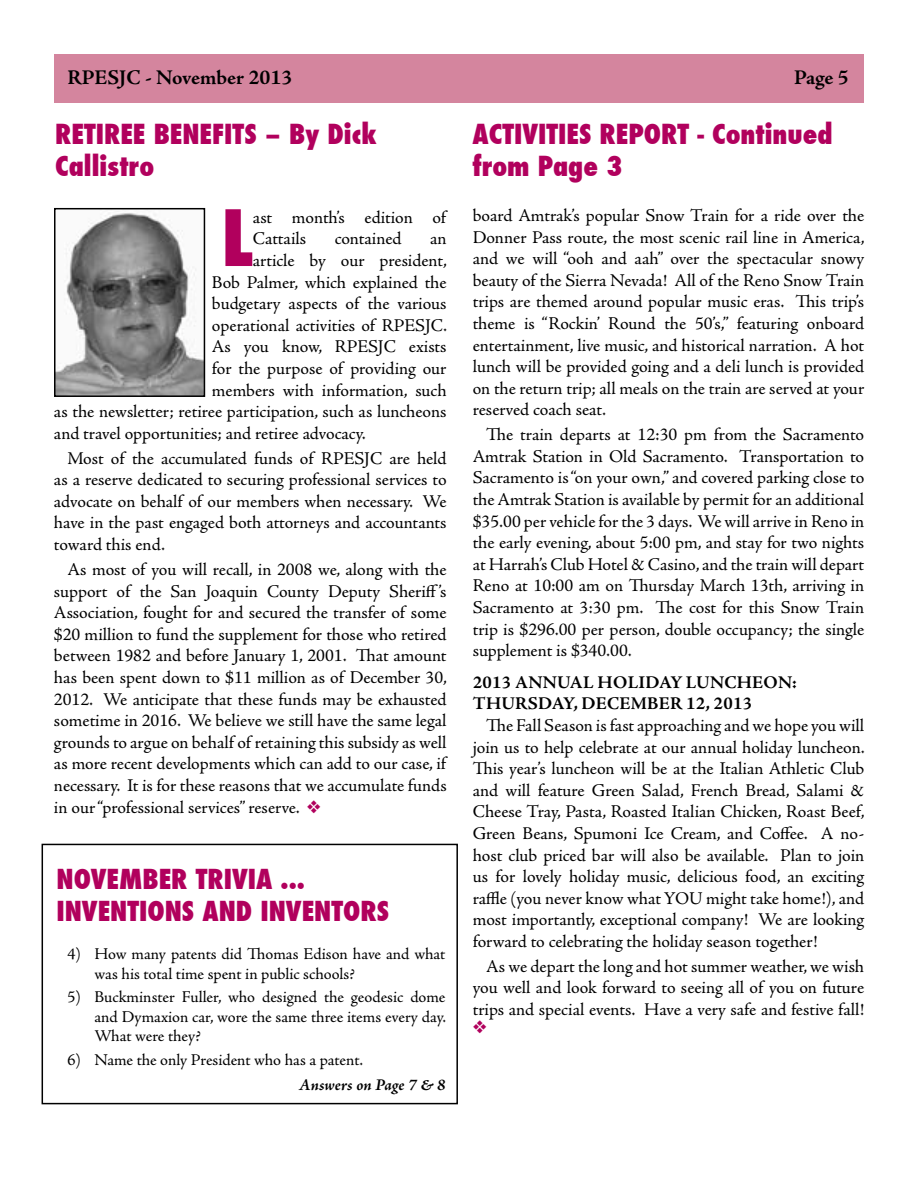
<style>
.page{position:relative;width:918px;height:1188px;background:#fff}
.page>*{position:absolute;margin:0;border:0;box-sizing:border-box;transform-origin:0 0}
.t1{font:800 condensed 75.3px "Futura";color:#b1005d}
.t2{font:800 condensed 27px/32.4px "Futura";color:#b1005d}
.t3{font:800 condensed 26.85px/32.2px "Futura";color:#b1005d}
.t4{font:700 21px "Adobe Jenson Pro";letter-spacing:-.005em;color:#000}
.t5{font:18px/21.6px "Adobe Jenson Pro";letter-spacing:-.005em;color:#000;text-align:justify}
.t6{font:700 18px/21.6px "Adobe Jenson Pro";letter-spacing:.015em;color:#000}
.t7{font:16.5px/19.8px "Adobe Jenson Pro";letter-spacing:-.005em;color:#000}
.t8{font:italic 700 16.5px "Adobe Jenson Pro";letter-spacing:-.005em;color:#000}
.s1{color:#b1005d}
</style>
<div class="page">
<div style="left:54px;top:54px;width:810px;height:48px;background:#d4859e"></div>
<img style="left:57px;top:211px;width:145px;height:183px">
<div style="left:54px;top:208px;width:151px;height:189px;border:2px solid #000"></div>
<div style="left:42px;top:844px;width:416px;height:260px;border:2px solid #000"></div>
<p class="t4" style="left:68px;top:66px;width:227px">RPESJC - November 2013</p>
<p class="t4" style="left:794px;top:66px;width:56px">Page 5</p>
<h2 class="t2" style="left:55px;top:118px;width:323px">RETIREE BENEFITS – By Dick<br>Callistro</h2>
<h1 class="t1" style="left:221px;top:187px;width:33px">L</h1>
<p class="t5" style="left:253px;top:207px;width:195px">ast month’s edition of<br>Cattails</p>
<h2 class="t2" style="left:472px;top:118px;width:362px">ACTIVITIES REPORT - Continued from Page 3</h2>
<p class="t5" style="left:473px;top:205px;width:394px">board Amtrak’s popular Snow Train for a ride over the Donner Pass route, the most scenic rail line in America, and we will “ooh and aah” over the spectacular snowy beauty of the Sierra Nevada! All of the Reno Snow Train trips are themed around popular music eras. This trip’s theme is “Rockin’ Round the 50’s,” featuring onboard entertainment, live music, and historical narration. A hot lunch will be provided going and a deli lunch is provided on the return trip; all meals on the train are served at your reserved coach seat.</p>
<p class="t5" style="left:473px;top:424px;width:393px;text-indent:14px">The train departs at 12:30 pm from the Sacramento Amtrak Station in Old Sacramento. Transportation to Sacramento is “on your own,” and covered parking close to the Amtrak Station is available by permit for an additional $35.00 per vehicle for the 3 days. We will arrive in Reno in the early evening, about 5:00 pm, and stay for two nights at Harrah’s Club Hotel &amp; Casino, and the train will depart Reno at 10:00 am on Thursday March 13th, arriving in Sacramento at 3:30 pm. The cost for this Snow Train trip is $296.00 per person, double occupancy; the single supplement is $340.00.</p>
<p class="t6" style="left:473px;top:672px;width:325px">2013 ANNUAL HOLIDAY LUNCHEON:<br>THURSDAY, DECEMBER 12, 2013</p>
<p class="t5" style="left:473px;top:715px;width:394px;text-indent:14px">The Fall Season is fast approaching and we hope you will join us to help celebrate at our annual holiday luncheon.<br>This year’s luncheon will be at the Italian Athletic Club and will feature Green Salad, French Bread, Salami &amp; Cheese Tray, Pasta, Roasted Italian Chicken, Roast Beef, Green Beans, Spumoni Ice Cream, and Coffee. A no&shy;host club priced bar will also be available. Plan to join us for lovely holiday music, delicious food, an exciting raffle (you never know what YOU might take home!), and most importantly, exceptional company! We are looking forward to celebrating the holiday season together!</p>
<p class="t5" style="left:473px;top:956px;width:393px;text-indent:14px">As we depart the long and hot summer weather, we wish you well and look forward to seeing all of you on future trips and special events. Have a very safe and festive fall!</p>
<p class="t5" style="left:335px;top:228px;width:68px">contained</p>
<p class="t5" style="left:430px;top:228px;width:18px">an</p>
<p class="t5" style="left:253px;top:250px;width:196px">article by our president,</p>
<p class="t5" style="left:212px;top:272px;width:236px">Bob Palmer, which explained the</p>
<p class="t5" style="left:212px;top:293px;width:236px">budgetary aspects of the various</p>
<p class="t5" style="left:212px;top:315px;width:237px">operational activities of RPESJC.</p>
<p class="t5" style="left:212px;top:336px;width:236px">As you know, RPESJC exists</p>
<p class="t5" style="left:212px;top:358px;width:236px">for the purpose of providing our</p>
<p class="t5" style="left:212px;top:380px;width:236px">members with information, such</p>
<p class="t5" style="left:54px;top:401px;width:394px">as the newsletter; retiree participation, such as luncheons</p>
<p class="t5" style="left:54px;top:423px;width:313px">and travel opportunities; and retiree advocacy.</p>
<p class="t5" style="left:54px;top:448px;width:394px;text-indent:14px">Most of the accumulated funds of RPESJC are held as a reserve dedicated to securing professional services to advocate on behalf of our members when necessary. We have in the past engaged both attorneys and accountants toward this end.</p>
<p class="t5" style="left:54px;top:559px;width:395px;text-indent:14px">As most of you will recall, in 2008 we, along with the support of the San Joaquin County Deputy Sheriff’s Association, fought for and secured the transfer of some $20 million to fund the supplement for those who retired between 1982 and before January 1, 2001. That amount has been spent down to $11 million as of December 30, 2012. We anticipate that these funds may be exhausted sometime in 2016. We believe we still have the same legal grounds to argue on behalf of retaining this subsidy as well as more recent developments which can add to our case, if necessary. It is for these reasons that we accumulate funds in our “professional services” reserve. <span class="s1">❖</span></p>
<h3 class="t3" style="left:56px;top:863px;width:334px">NOVEMBER TRIVIA ...<br>INVENTIONS AND INVENTORS</h3>
<p class="t7" style="left:94px;top:944px;width:353px;text-indent:-27px">4) How many patents did Thomas Edison have and what was his total time spent in public schools?</p>
<p class="t7" style="left:94px;top:987px;width:353px;text-align:justify;text-indent:-27px">5) Buckminster Fuller, who designed the geodesic dome and Dymaxion car, wore the same three items every day.<br>What were they?</p>
<p class="t7" style="left:68px;top:1050px;width:297px">6) Name the only President who has a patent.</p>
<p class="t8" style="left:299px;top:1075px;width:148px">Answers on Page 7 &amp; 8</p>
</div>
